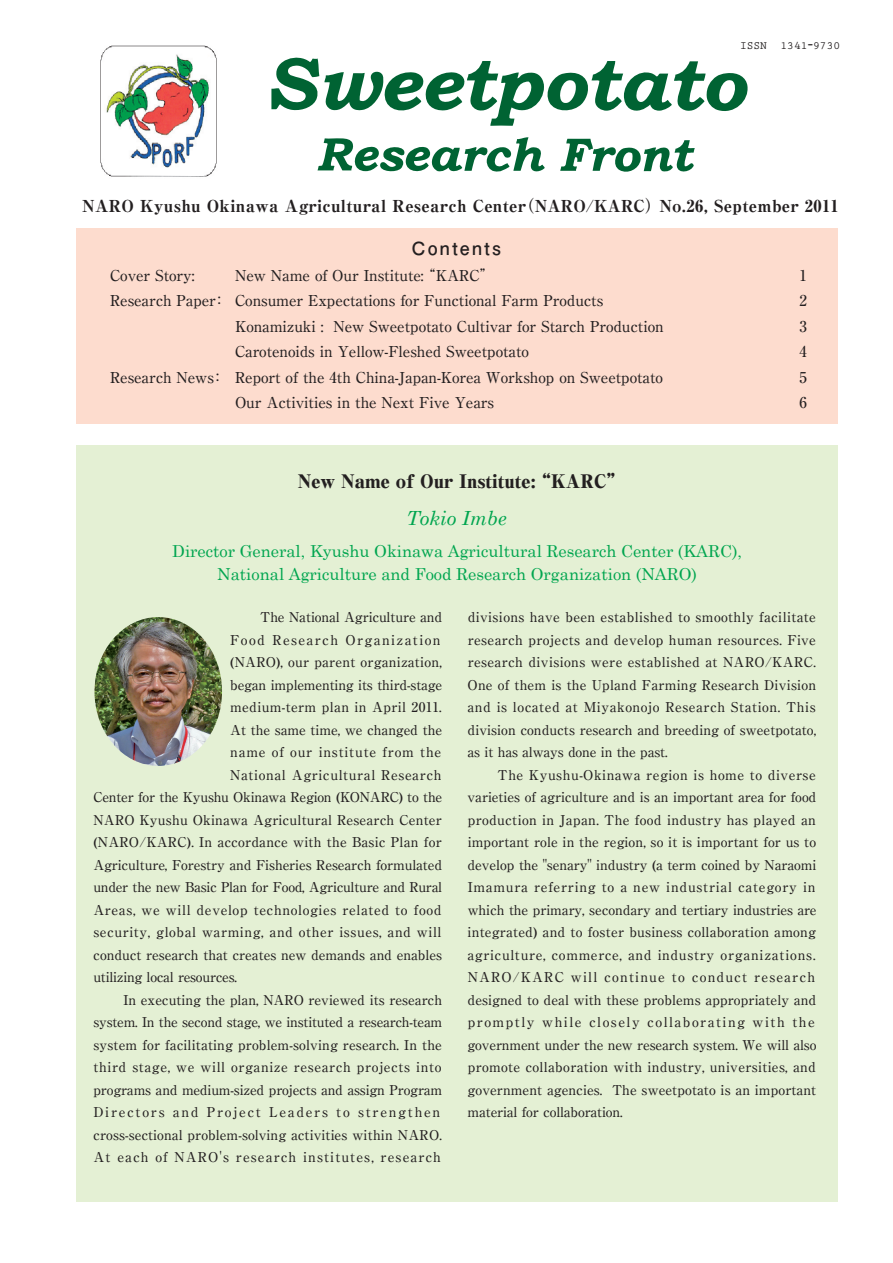
<style>
.page{position:relative;width:893px;height:1263px;background:#fff}
.page>*{position:absolute;margin:0;border:0;box-sizing:border-box;transform-origin:0 0}
.t1{font:italic 19.5px "Century Schoolbook";color:#00a54f}
.t2{font:900 18px "Ryumin Pro";color:#231f20}
.t3{font:700 18px "Futo Go B101 Pro";letter-spacing:.12em;color:#231f20}
.t4{font:16.5px/22.5px "Century Schoolbook";color:#00a54f;text-align:center}
.t5{font:800 16.5px "Ryumin Pro";letter-spacing:.02em;color:#231f20}
.t6{font:500 15px/25.5px "Ryumin Pro";letter-spacing:-.005em;color:#231f20}
.t7{font:500 13.5px/22.5px "Ryumin Pro";letter-spacing:.01em;color:#231f20;text-align:justify}
.t8{font:500 13.5px "Ryumin Pro";letter-spacing:-.01em;color:#231f20}
.t9{font:500 13.5px "Ryumin Pro";letter-spacing:-.02em;color:#231f20}
.t10{font:500 13.5px "Ryumin Pro";letter-spacing:.045em;color:#231f20}
.t11{font:500 13.5px "Ryumin Pro";letter-spacing:.04em;color:#231f20}
.t12{font:500 13.5px "Ryumin Pro";letter-spacing:-.015em;color:#231f20}
.t13{font:500 13.5px "Ryumin Pro";letter-spacing:.08em;color:#231f20}
.t14{font:500 13.5px "Ryumin Pro";letter-spacing:.13em;color:#231f20}
.t15{font:500 13.5px "Ryumin Pro";letter-spacing:.06em;color:#231f20}
.t16{font:500 13.5px "Ryumin Pro";letter-spacing:.105em;color:#231f20}
.t17{font:700 11.25px "Prestige Elite Std";color:#231f20}
.s1{font-family:"Seurat Pro DB";font-weight:400}
</style>
<div class="page">
<div style="left:77px;top:228px;width:761px;height:196px;background:#fddcce"></div>
<div style="left:77px;top:445px;width:761px;height:757px;background:#e4f0d4"></div>
<img style="left:100px;top:45px;width:117px;height:132px">
<svg style="left:271px;top:57px;width:477px;height:115px"></svg>
<img style="left:94px;top:617px;width:128px;height:149px">
<p class="t17" style="left:740px;top:39px;width:102px">ISSN 1341<span class="s1">‐</span>9730</p>
<p class="t5" style="left:82px;top:193px;width:758px">NARO Kyushu Okinawa Agricultural Research Center（NARO/KARC）No.26, September 2011</p>
<p class="t6" style="left:110px;top:261px;width:118px">Cover Story:<br>Research Paper：</p>
<p class="t6" style="left:110px;top:363px;width:116px">Research News：</p>
<h2 class="t3" style="left:412px;top:234px;width:91px">Contents</h2>
<p class="t6" style="left:235px;top:261px;width:430px">New Name of Our Institute: “KARC”<br>Consumer Expectations for Functional Farm Products Konamizuki : New Sweetpotato Cultivar for Starch Production Carotenoids in Yellow-Fleshed Sweetpotato<br>Report of the 4th China-Japan-Korea Workshop on Sweetpotato Our Activities in the Next Five Years</p>
<p class="t6" style="left:799px;top:261px;width:9px;text-align:justify">1<br>2<br>3<br>4<br>5<br>6</p>
<h2 class="t2" style="left:298px;top:467px;width:328px">New Name of Our Institute: “KARC”</h2>
<h1 class="t1" style="left:406px;top:506px;width:102px">Tokio Imbe</h1>
<p class="t4" style="left:172px;top:540px;width:571px">Director General, Kyushu Okinawa Agricultural Research Center (KARC),<br>National Agriculture and Food Research Organization (NARO)</p>
<p class="t8" style="left:260px;top:606px;width:183px">The National Agriculture and</p>
<p class="t16" style="left:230px;top:629px;width:212px">Food Research Organization</p>
<p class="t7" style="left:230px;top:650px;width:213px">(NARO), our parent organization,</p>
<p class="t8" style="left:230px;top:674px;width:213px">began implementing its third-stage</p>
<p class="t7" style="left:230px;top:695px;width:213px">medium-term plan in April 2011.</p>
<p class="t7" style="left:230px;top:717px;width:213px">At the same time, we changed the</p>
<p class="t15" style="left:230px;top:741px;width:213px">name of our institute from the</p>
<p class="t10" style="left:230px;top:764px;width:213px">National Agricultural Research</p>
<p class="t12" style="left:93px;top:786px;width:350px">Center for the Kyushu Okinawa Region (KONARC) to the</p>
<p class="t7" style="left:93px;top:807px;width:350px">NARO Kyushu Okinawa Agricultural Research Center</p>
<p class="t7" style="left:93px;top:830px;width:350px">(NARO/KARC). In accordance with the Basic Plan for</p>
<p class="t8" style="left:93px;top:854px;width:350px">Agriculture, Forestry and Fisheries Research formulated</p>
<p class="t9" style="left:93px;top:876px;width:350px">under the new Basic Plan for Food, Agriculture and Rural</p>
<p class="t10" style="left:93px;top:899px;width:350px">Areas, we will develop technologies related to food</p>
<p class="t11" style="left:93px;top:921px;width:350px">security, global warming, and other issues, and will</p>
<p class="t7" style="left:93px;top:942px;width:350px">conduct research that creates new demands and enables</p>
<p class="t9" style="left:93px;top:966px;width:145px">utilizing local resources.</p>
<p class="t7" style="left:123px;top:987px;width:320px">In executing the plan, NARO reviewed its research</p>
<p class="t9" style="left:93px;top:1011px;width:350px">system. In the second stage, we instituted a research-team</p>
<p class="t7" style="left:93px;top:1032px;width:350px">system for facilitating problem-solving research. In the</p>
<p class="t10" style="left:93px;top:1056px;width:350px">third stage, we will organize research projects into</p>
<p class="t8" style="left:93px;top:1079px;width:350px">programs and medium-sized projects and assign Program</p>
<p class="t14" style="left:93px;top:1101px;width:348px">Directors and Project Leaders to strengthen</p>
<p class="t7" style="left:93px;top:1122px;width:350px">cross-sectional problem-solving activities within NARO.</p>
<p class="t13" style="left:93px;top:1146px;width:349px">At each of NARO's research institutes, research</p>
<p class="t7" style="left:468px;top:605px;width:350px">divisions have been established to smoothly facilitate research projects and develop human resources. Five research divisions were established at NARO/KARC.<br>One of them is the Upland Farming Research Division and is located at Miyakonojo Research Station. This division conducts research and breeding of sweetpotato, as it has always done in the past.</p>
<p class="t7" style="left:467px;top:762px;width:351px;text-align:left;text-indent:30px">The Kyushu-Okinawa region is home to diverse varieties of agriculture and is an important area for food production in Japan. The food industry has played an important role in the region, so it is important for us to develop the "senary" industry (a term coined by Naraomi Imamura referring to a new industrial category in which the primary, secondary and tertiary industries are integrated) and to foster business collaboration among agriculture, commerce, and industry organizations.<br>NARO/KARC will continue to conduct research designed to deal with these problems appropriately and promptly while closely collaborating with the government under the new research system. We will also promote collaboration with industry, universities, and government agencies. The sweetpotato is an important material for collaboration.</p>
</div>
